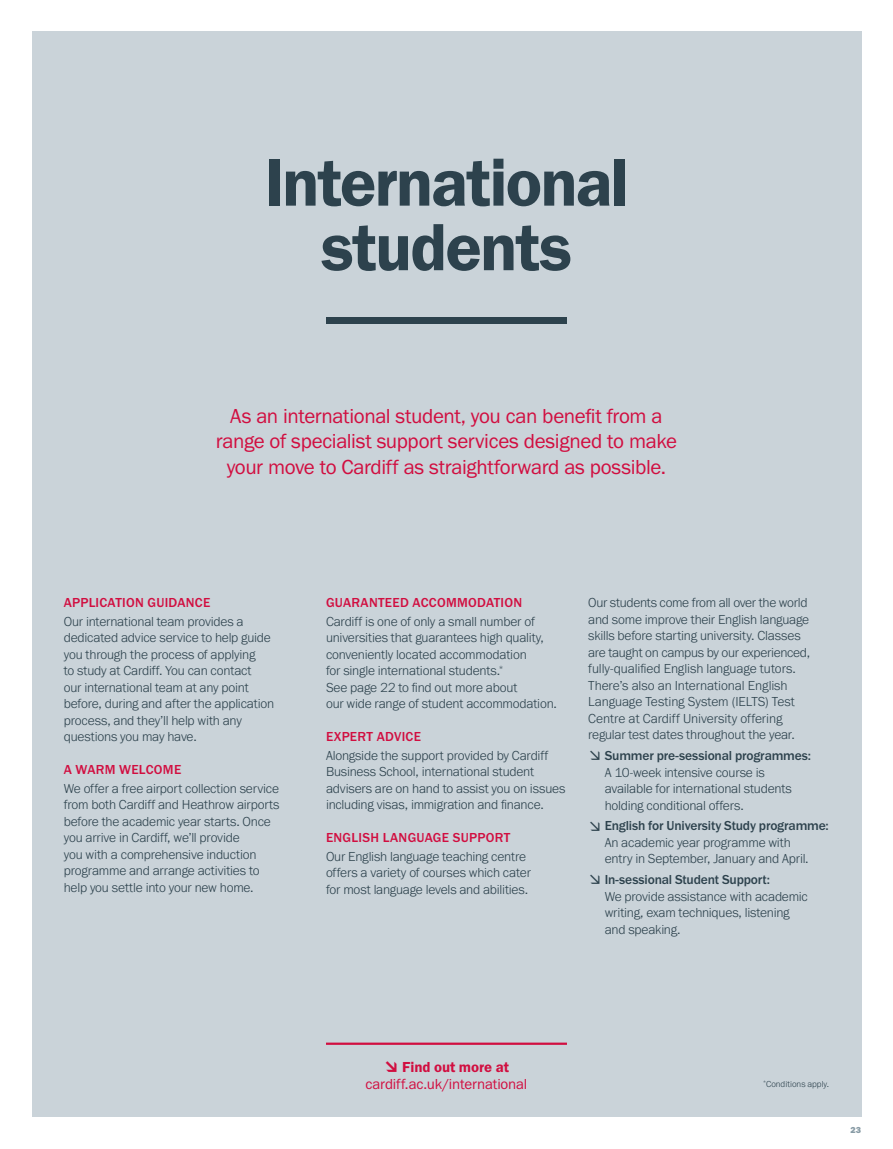
<style>
.page{position:relative;width:893px;height:1149px;background:#fff}
.page>*{position:absolute;margin:0;border:0;box-sizing:border-box;transform-origin:0 0}
.t1{font:69px/64.5px "Franklin Gothic URW Dem";letter-spacing:-.03em;color:#2d424d;text-align:center}
.t2{font:21px/25.5px "Franklin Gothic URW Boo";letter-spacing:-.02em;color:#d10e40;text-align:center}
.t3{font:15px "Franklin Gothic URW Boo";letter-spacing:-.01em;color:#d10e40}
.t4{font:15px "Franklin Gothic URW Dem";letter-spacing:-.005em;color:#d10e40}
.t5{font:300 13.5px/16.5px "Franklin Gothic URW";letter-spacing:-.015em;color:#2d424d}
._02_Subhead{font:500 13.5px "Franklin Gothic URW";letter-spacing:.02em;color:#d10e40}
.t6{font:300 9px "Franklin Gothic URW";color:#2d424d}
.t7{font:9px "Franklin Gothic URW Hea";color:#889ba5}
.s1{font-family:"DINOT";font-weight:500}
.s2{font-weight:500}
.s3{font-family:"DINOT";font-weight:900}
</style>
<div class="page">
<div style="left:32px;top:32px;width:829px;height:1084px;background:#cad3d9"></div>
<div style="left:326px;top:317px;width:241px;height:6px;background:#2d424d"></div>
<hr style="left:326px;top:1042px;width:241px;height:2px;background:#d10e40">
<p class="t1" style="left:264px;top:149px;width:366px">International students</p>
<p class="t2" style="left:216px;top:402px;width:463px">As an international student, you can benefit from a range of specialist support services designed to make your move to Cardiff as straightforward as possible.</p>
<p class="_02_Subhead" style="left:64px;top:594px;width:148px">APPLICATION GUIDANCE</p>
<p class="t5" style="left:64px;top:612px;width:212px">Our international team provides a dedicated advice service to help guide you through the process of applying<br>to study at Cardiff. You can contact<br>our international team at any point before, during and after the application process, and they’ll help with any questions you may have.</p>
<p class="_02_Subhead" style="left:64px;top:761px;width:119px">A WARM WELCOME</p>
<p class="t5" style="left:64px;top:779px;width:217px">We offer a free airport collection service from both Cardiff and Heathrow airports before the academic year starts. Once you arrive in Cardiff, we’ll provide<br>you with a comprehensive induction programme and arrange activities to help you settle into your new home.</p>
<p class="_02_Subhead" style="left:326px;top:594px;width:198px">GUARANTEED ACCOMMODATION</p>
<p class="t5" style="left:326px;top:612px;width:232px">Cardiff is one of only a small number of universities that guarantees high quality, conveniently located accommodation<br>for single international students.<sup>*<br></sup>See page 22 to find out more about<br>our wide range of student accommodation.</p>
<p class="_02_Subhead" style="left:326px;top:728px;width:97px">EXPERT ADVICE</p>
<p class="t5" style="left:326px;top:746px;width:241px">Alongside the support provided by Cardiff Business School, international student advisers are on hand to assist you on issues including visas, immigration and finance.</p>
<p class="_02_Subhead" style="left:326px;top:829px;width:186px">ENGLISH LANGUAGE SUPPORT</p>
<p class="t5" style="left:326px;top:847px;width:206px">Our English language teaching centre offers a variety of courses which cater for most language levels and abilities.</p>
<p class="t5" style="left:588px;top:594px;width:223px">Our students come from all over the world and some improve their English language skills before starting university. Classes are taught on campus by our experienced, fully-qualified English language tutors.<br>There’s also an International English Language Testing System (IELTS) Test Centre at Cardiff University offering regular test dates throughout the year.</p>
<p class="t5" style="left:605px;top:746px;width:208px;text-indent:-16px"><span class="s1">↘</span> <span class="s2">Summer pre-sessional programmes:<br></span>A 10-week intensive course is available for international students holding conditional offers.</p>
<p class="t5" style="left:605px;top:817px;width:226px;text-indent:-16px"><span class="s1">↘</span> <span class="s2">English for University Study programme:<br></span>An academic year programme with<br>entry in September, January and April.</p>
<p class="t5" style="left:605px;top:870px;width:205px;text-indent:-16px"><span class="s1">↘</span> <span class="s2">In-sessional Student Support:<br></span>We provide assistance with academic writing, exam techniques, listening and speaking.</p>
<p class="t4" style="left:384px;top:1057px;width:127px"><span class="s3">↘</span> Find out more at</p>
<p class="t3" style="left:366px;top:1073px;width:163px">cardiff.ac.uk/international</p>
<p class="t6" style="left:763px;top:1077px;width:68px"><sup>*</sup>Conditions apply.</p>
<p class="t7" style="left:850px;top:1123px;width:12px">23</p>
</div>
